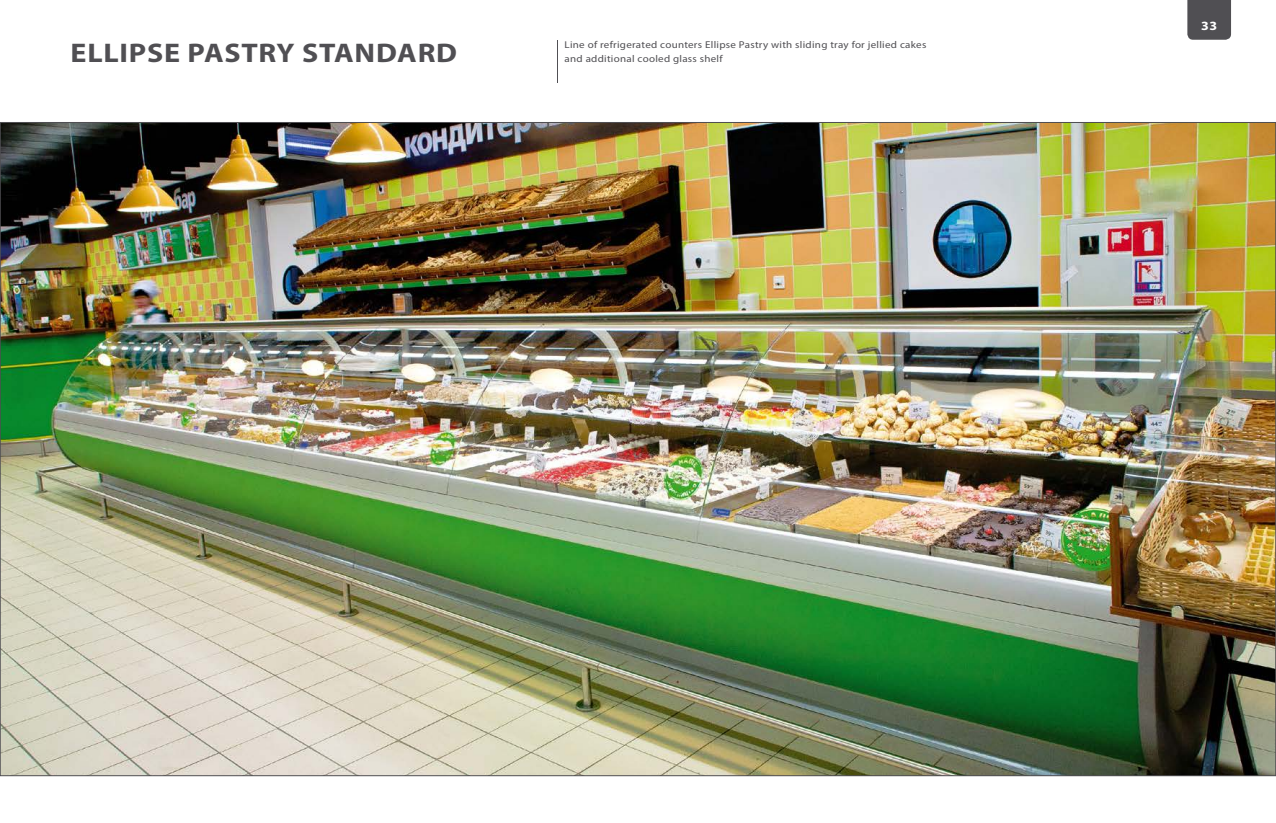
<style>
.page{position:relative;width:1276px;height:823px;background:#fff}
.page>*{position:absolute;margin:0;border:0;box-sizing:border-box;transform-origin:0 0}
.t1{font:700 27px "Myriad Pro";letter-spacing:.025em;color:#504f53;scale:1.11 1}
.t2{font:700 12.6px "Myriad Pro";color:#fff;scale:1.11 1}
.t3{font:9.9px "Myriad Pro";letter-spacing:.025em;color:#504f53;scale:1.11 1}
</style>
<div class="page">
<div style="left:1187px;top:0;width:44px;height:40px;background:#504f53"></div>
<img style="left:2px;top:124px;width:1272px;height:649px">
<hr style="left:557px;top:40px;width:1px;height:42px;background:#504f53">
<p class="t3" style="left:564px;top:39px;width:327px">Line of refrigerated counters Ellipse Pastry with sliding tray for jellied cakes</p>
<h1 class="t1" style="left:71px;top:35px;width:350px">ELLIPSE PASTRY STANDARD</h1>
<p class="t3" style="left:564px;top:53px;width:144px">and additional cooled glass shelf</p>
<p class="t2" style="left:1201px;top:18px;width:16px">33</p>
</div>
